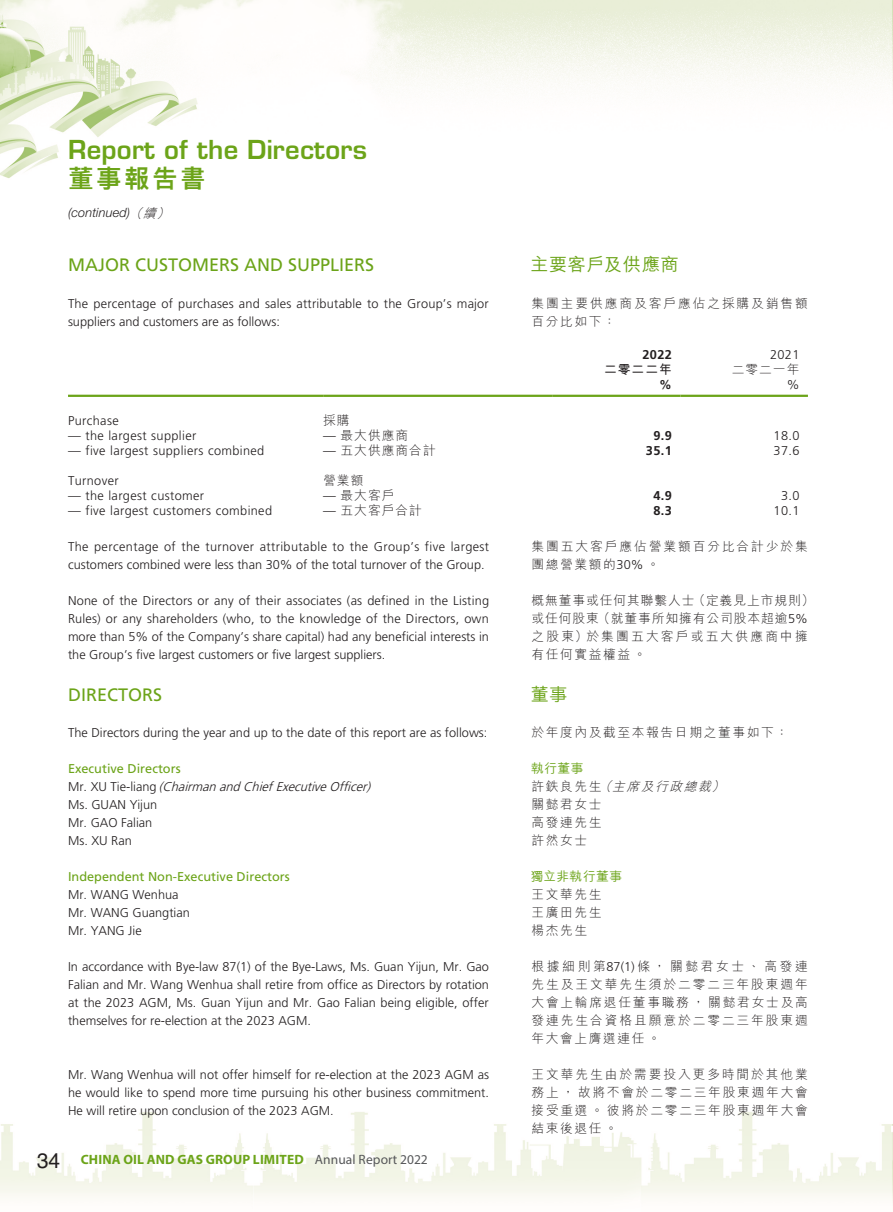
<style>
.page{position:relative;width:893px;height:1212px;background:#fff}
.page>*{position:absolute;margin:0;border:0;box-sizing:border-box;transform-origin:0 0}
.t1{font:600 25.5px "Eurostile LT Std";letter-spacing:.01em;color:#6ca419}
.t2{font:800 25.5px "M Hei HK";letter-spacing:.1em;color:#6ca419}
._01_H1{font:18px "Frutiger LT Std";color:#6ca419}
._01_H1-2{font:500 18px "M Hei HK";letter-spacing:.045em;color:#6ca419}
.t3{font:700 13.5px "Myriad Pro";letter-spacing:.01em;color:#6ca419}
._00_txt{font:300 12.75px/18px "Frutiger LT Std";color:#231f20;text-align:justify}
._00_txt-2{font:300 12.75px/18px "M Hei HK";letter-spacing:.135em;color:#231f20}
._50_Table_txt{font:300 12.75px "Frutiger LT Std";letter-spacing:.03em;color:#231f20}
._00_txt-3{font:300 12.75px/18px "Frutiger LT Std";letter-spacing:.03em;color:#231f20}
._00_txt-4{font:300 12.75px/18px "M Hei HK";letter-spacing:.07em;color:#231f20}
._02_H2{font:12.75px "Frutiger LT Std";color:#6ca419}
._00_txt-5{font:italic 300 12.75px "Frutiger LT Std";color:#231f20}
._50_Table_txt-2{font:300 12.75px "M Hei HK";letter-spacing:.08em;color:#231f20}
._50_Table_txt-3{font:700 12.75px "Frutiger LT Std";letter-spacing:.03em;color:#231f20}
.t4{font:italic 300 12.75px "Helvetica Neue LT Std";letter-spacing:.01em;color:#231f20}
._00_txt-6{font:italic 300 12.75px "M Hei HK";color:#231f20}
._02_H2-2{font:500 12.75px "M Hei HK";letter-spacing:.035em;color:#6ca419}
._50_Table_txt-4{font:700 12.75px "M Hei HK";letter-spacing:.08em;color:#231f20}
.s1{font-family:"M Hei HK"}
.s2{font-family:"Frutiger LT Std"}
.s3{font-style:normal}
.s4{font-family:"Helvetica LT Std";font-weight:400;font-size:21px;color:#231f20}
.s5{font-weight:400;color:#57585a}
</style>
<div class="page">
<img style="left:0;top:0;width:893px;height:1204px">
<hr style="left:68px;top:395px;width:255px;height:2px;background:#6ca419">
<hr style="left:323px;top:395px;width:230px;height:2px;background:#6ca419">
<hr style="left:553px;top:395px;width:127px;height:2px;background:#6ca419">
<hr style="left:680px;top:395px;width:128px;height:2px;background:#6ca419">
<h1 class="t1" style="left:68px;top:134px;width:300px">Report of the Directors</h1>
<h1 class="t2" style="left:68px;top:166px;width:139px">董事報告書</h1>
<p class="t4" style="left:68px;top:205px;width:106px">(continued)<span class="s1">（續）</span></p>
<p class="_01_H1" style="left:68px;top:254px;width:308px">MAJOR CUSTOMERS AND SUPPLIERS</p>
<p class="_00_txt" style="left:68px;top:295px;width:422px">The percentage of purchases and sales attributable to the Group’s major suppliers and customers are as follows:</p>
<p class="_01_H1-2" style="left:531px;top:252px;width:150px">主要客戶及供應商</p>
<p class="_00_txt-2" style="left:531px;top:294px;width:278px">集團主要供應商及客戶應佔之採購及銷售額百分比如下：</p>
<p class="_50_Table_txt-3" style="left:642px;top:347px;width:31px">2022</p>
<p class="_50_Table_txt" style="left:770px;top:347px;width:31px">2021</p>
<p class="_50_Table_txt-4" style="left:604px;top:360px;width:69px">二零二二年</p>
<p class="_50_Table_txt-2" style="left:732px;top:363px;width:69px">二零二一年</p>
<p class="_50_Table_txt-3" style="left:659px;top:377px;width:14px">%</p>
<p class="_50_Table_txt" style="left:787px;top:377px;width:14px">%</p>
<p class="_50_Table_txt" style="left:68px;top:414px;width:52px">Purchase</p>
<p class="_50_Table_txt-2" style="left:323px;top:414px;width:28px">採購</p>
<p class="_50_Table_txt" style="left:68px;top:429px;width:130px">— the largest supplier</p>
<p class="_50_Table_txt-2" style="left:323px;top:429px;width:87px"><span class="s2">—</span> 最大供應商</p>
<p class="_50_Table_txt-3" style="left:653px;top:428px;width:20px">9.9</p>
<p class="_50_Table_txt" style="left:773px;top:429px;width:27px">18.0</p>
<p class="_50_Table_txt" style="left:68px;top:444px;width:198px">— five largest suppliers combined</p>
<p class="_50_Table_txt-2" style="left:323px;top:444px;width:114px"><span class="s2">—</span> 五大供應商合計</p>
<p class="_50_Table_txt-3" style="left:646px;top:443px;width:27px">35.1</p>
<p class="_50_Table_txt" style="left:773px;top:444px;width:27px">37.6</p>
<p class="_50_Table_txt" style="left:68px;top:474px;width:52px">Turnover</p>
<p class="_50_Table_txt-2" style="left:323px;top:474px;width:42px">營業額</p>
<p class="_50_Table_txt" style="left:68px;top:489px;width:138px">— the largest customer</p>
<p class="_50_Table_txt-2" style="left:323px;top:489px;width:73px"><span class="s2">—</span> 最大客戶</p>
<p class="_50_Table_txt-3" style="left:653px;top:488px;width:20px">4.9</p>
<p class="_50_Table_txt" style="left:781px;top:489px;width:20px">3.0</p>
<p class="_50_Table_txt" style="left:68px;top:504px;width:206px">— five largest customers combined</p>
<p class="_50_Table_txt-2" style="left:323px;top:504px;width:100px"><span class="s2">—</span> 五大客戶合計</p>
<p class="_50_Table_txt-3" style="left:653px;top:503px;width:20px">8.3</p>
<p class="_50_Table_txt" style="left:773px;top:504px;width:27px">10.1</p>
<p class="_00_txt-3" style="left:68px;top:538px;width:423px">The percentage of the turnover attributable to the Group’s five largest customers combined were less than 30% of the total turnover of the Group.</p>
<p class="_00_txt" style="left:68px;top:592px;width:423px">None of the Directors or any of their associates (as defined in the Listing Rules) or any shareholders (who, to the knowledge of the Directors, own more than 5% of the Company’s share capital) had any beneficial interests in the Group’s five largest customers or five largest suppliers.</p>
<p class="_01_H1" style="left:68px;top:684px;width:96px">DIRECTORS</p>
<p class="_00_txt" style="left:68px;top:724px;width:421px">The Directors during the year and up to the date of this report are as follows:</p>
<p class="_02_H2" style="left:68px;top:761px;width:114px">Executive Directors</p>
<p class="_00_txt-5" style="left:68px;top:780px;width:307px"><span class="s3">M r . X U T i e - l i a n g</span> (ChairmanandChiefExecutiveOfficer)</p>
<p class="_00_txt" style="left:68px;top:796px;width:91px">Ms. GUAN Yijun</p>
<p class="_00_txt" style="left:68px;top:814px;width:86px">Mr. GAO Falian</p>
<p class="_00_txt" style="left:68px;top:832px;width:65px">Ms. XU Ran</p>
<p class="_02_H2" style="left:68px;top:869px;width:223px">Independent Non-Executive Directors</p>
<p class="_00_txt" style="left:68px;top:886px;width:112px">Mr. WANG Wenhua</p>
<p class="_00_txt" style="left:68px;top:904px;width:123px">Mr. WANG Guangtian</p>
<p class="_00_txt" style="left:68px;top:922px;width:75px">Mr. YANG Jie</p>
<p class="_00_txt" style="left:68px;top:958px;width:422px">In accordance with Bye-law 87(1) of the Bye-Laws, Ms. Guan Yijun, Mr. Gao Falian and Mr. Wang Wenhua shall retire from office as Directors by rotation at the 2023 AGM, Ms. Guan Yijun and Mr. Gao Falian being eligible, offer themselves for re-election at the 2023 AGM.</p>
<p class="_00_txt-2" style="left:531px;top:537px;width:278px">集團五大客戶應佔營業額百分比合計少於集團總營業額的<span class="s2">30%</span> 。</p>
<p class="_00_txt-4" style="left:531px;top:591px;width:284px">概無董事或任何其聯繫人士（定義見上市規則）或任何股東（就董事所知擁有公司股本超逾<span class="s2">5%</span>之股東）於集團五大客戶或五大供應商中擁有任何實益權益。</p>
<p class="_01_H1-2" style="left:531px;top:681px;width:38px">董事</p>
<p class="_00_txt-2" style="left:531px;top:723px;width:258px">於年度內及截至本報告日期之董事如下：</p>
<p class="_02_H2-2" style="left:531px;top:759px;width:54px">執行董事</p>
<p class="_00_txt-6" style="left:531px;top:780px;width:198px"><span class="s3">許鉄良先生</span>（主席及行政總裁）</p>
<p class="_00_txt-2" style="left:531px;top:795px;width:72px">關懿君女士</p>
<p class="_00_txt-2" style="left:531px;top:813px;width:72px">高發連先生</p>
<p class="_00_txt-2" style="left:531px;top:831px;width:57px">許然女士</p>
<p class="_02_H2-2" style="left:531px;top:867px;width:93px">獨立非執行董事</p>
<p class="_00_txt-2" style="left:531px;top:885px;width:72px">王文華先生</p>
<p class="_00_txt-2" style="left:531px;top:903px;width:72px">王廣田先生</p>
<p class="_00_txt-2" style="left:531px;top:921px;width:57px">楊杰先生</p>
<p class="_00_txt-2" style="left:531px;top:957px;width:278px;text-align:justify">根據細則第<span class="s2">87(1)</span>條，關懿君女士、高發連先生及王文華先生須於二零二三年股東週年大會上輪席退任董事職務，關懿君女士及高發連先生合資格且願意於二零二三年股東週年大會上膺選連任。</p>
<p class="_00_txt-2" style="left:531px;top:1065px;width:278px;text-align:justify">王文華先生由於需要投入更多時間於其他業務上，故將不會於二零二三年股東週年大會接受重選。彼將於二零二三年股東週年大會結束後退任。</p>
<p class="_00_txt" style="left:68px;top:1066px;width:422px">Mr. Wang Wenhua will not offer himself for re-election at the 2023 AGM as he would like to spend more time pursuing his other business commitment.<br>He will retire upon conclusion of the 2023 AGM.</p>
<p class="t3" style="left:37px;top:1150px;width:393px"><span class="s4">34</span> CHINA OIL AND GAS GROUP LIMITED <span class="s5">Annual Report 2022</span></p>
</div>
